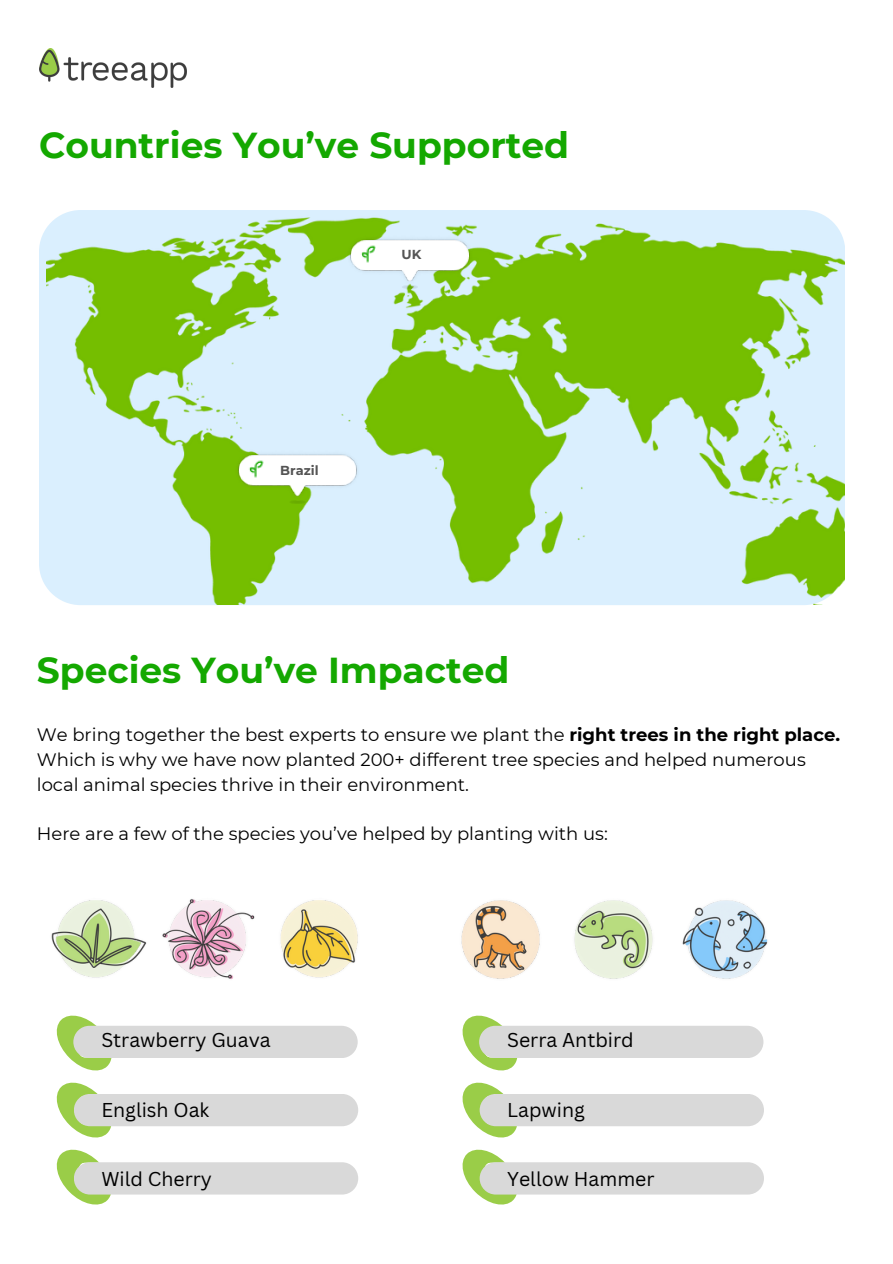
<style>
.page{position:relative;width:893px;height:1264px;background:#fff}
.page>*{position:absolute;margin:0;border:0;box-sizing:border-box;transform-origin:0 0}
.t1{font:700 36px "Montserrat";color:#14a800}
.t2{font:19.5px "Canva Sans";color:#000}
.t3{font:18px/24.8px "Montserrat";color:#000}
.t4{font:700 13.05px "Montserrat";color:#545454}
.s1{font-weight:700}
</style>
<div class="page">
<img style="left:39px;top:48px;width:147px;height:40px">
<img style="left:47px;top:211px;width:797px;height:393px">
<img style="left:234px;top:421px;width:162px;height:102px">
<img style="left:346px;top:210px;width:162px;height:98px">
<img style="left:461px;top:900px;width:307px;height:79px">
<img style="left:51px;top:899px;width:307px;height:81px">
<svg style="left:56px;top:1015px;width:179px;height:190px"></svg>
<div style="left:73px;top:1025px;width:284px;height:33px;background:#d9d9d9;border-radius:16px"></div>
<div style="left:74px;top:1093px;width:284px;height:33px;background:#d9d9d9;border-radius:16px"></div>
<div style="left:74px;top:1162px;width:284px;height:32px;background:#d9d9d9;border-radius:16px"></div>
<svg style="left:462px;top:1015px;width:179px;height:190px"></svg>
<div style="left:479px;top:1025px;width:284px;height:33px;background:#d9d9d9;border-radius:16px"></div>
<div style="left:479px;top:1093px;width:285px;height:33px;background:#d9d9d9;border-radius:16px"></div>
<div style="left:479px;top:1162px;width:285px;height:32px;background:#d9d9d9;border-radius:16px"></div>
<p class="t1" style="left:39px;top:123px;width:531px">Countries You’ve Supported</p>
<p class="t4" style="left:280px;top:462px;width:40px">Brazil</p>
<p class="t4" style="left:401px;top:247px;width:21px">UK</p>
<p class="t1" style="left:37px;top:647px;width:474px">Species You’ve Impacted</p>
<p class="t3" style="left:37px;top:722px;width:804px">We bring together the best experts to ensure we plant the <span class="s1">right trees in the right place.<br></span>Which is why we have now planted 200+ different tree species and helped numerous local animal species thrive in their environment.</p>
<p class="t3" style="left:37px;top:821px;width:572px">Here are a few of the species you’ve helped by planting with us:</p>
<p class="t2" style="left:101px;top:1026px;width:171px">Strawberry Guava</p>
<p class="t2" style="left:507px;top:1026px;width:128px">Serra Antbird</p>
<p class="t2" style="left:101px;top:1095px;width:109px">English Oak</p>
<p class="t2" style="left:507px;top:1095px;width:79px">Lapwing</p>
<p class="t2" style="left:101px;top:1165px;width:112px">Wild Cherry</p>
<p class="t2" style="left:507px;top:1165px;width:149px">Yellow Hammer</p>
</div>
